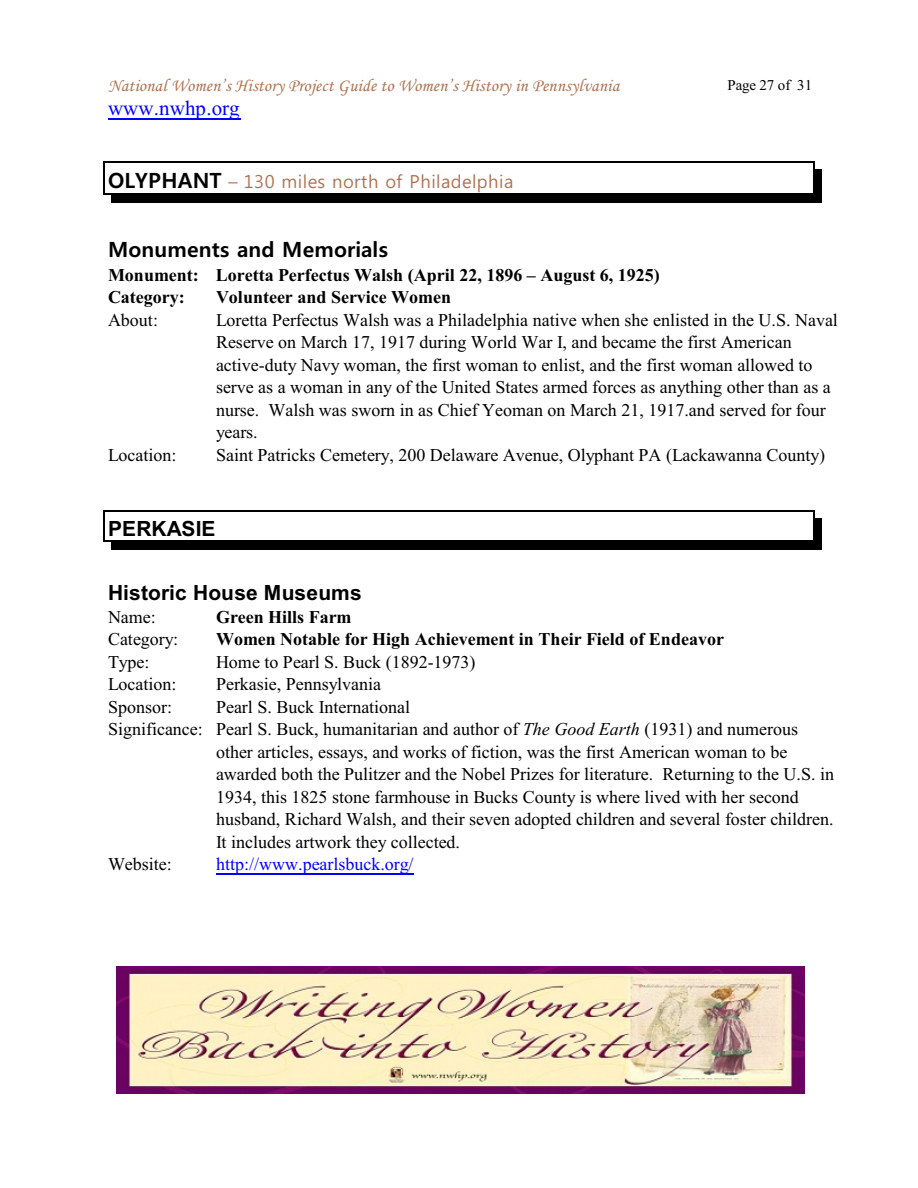
<style>
.page{position:relative;width:918px;height:1188px;background:#fff}
.page>*{position:absolute;margin:0;border:0;box-sizing:border-box;transform-origin:0 0}
.t1{font:700 21px "Arial";letter-spacing:.01em;color:#000}
.t2{font:700 21px "Malgun Gothic";letter-spacing:.01em;color:#000}
.t3{font:21px "Times New Roman";letter-spacing:.005em;color:#00f}
.t4{font:18px/22.5px "Times New Roman";color:#000}
.t5{font:700 18px/22.5px "Times New Roman";color:#000}
.t6{font:italic 18px "Monotype Corsiva";letter-spacing:.01em;color:#b0704f}
.t7{font:italic 18px "Malgun Gothic";letter-spacing:.025em;color:#b0704f}
.t8{font:18px "Times New Roman";color:#00f}
.t9{font:15px "Times New Roman";letter-spacing:-.01em;color:#000}
.s1{font-weight:700;font-style:normal;font-size:21px;color:#000}
.s2{font-style:italic}
</style>
<div class="page">
<hr style="left:108px;top:118px;width:132px;height:1px;background:#00f">
<hr style="left:104px;top:161px;width:1px;height:34px;background:#000">
<hr style="left:813px;top:161px;width:1px;height:34px;background:#000">
<hr style="left:104px;top:161px;width:710px;height:1px;background:#000">
<hr style="left:104px;top:194px;width:710px;height:1px;background:#000">
<div style="left:814px;top:169px;width:8px;height:34px;background:#000"></div>
<div style="left:111px;top:195px;width:711px;height:8px;background:#000"></div>
<hr style="left:104px;top:510px;width:1px;height:31px;background:#000">
<hr style="left:813px;top:510px;width:1px;height:31px;background:#000">
<hr style="left:104px;top:510px;width:710px;height:1px;background:#000">
<hr style="left:104px;top:541px;width:710px;height:1px;background:#000">
<div style="left:814px;top:518px;width:8px;height:31px;background:#000"></div>
<div style="left:111px;top:542px;width:711px;height:7px;background:#000"></div>
<hr style="left:216px;top:873px;width:198px;height:1px;background:#00f">
<img style="left:116px;top:966px;width:689px;height:127px">
<p class="t6" style="left:108px;top:79px;width:513px">National Women’s History Project Guide to Women’s History in Pennsylvania</p>
<p class="t3" style="left:108px;top:100px;width:133px">www.nwhp.org</p>
<p class="t7" style="left:108px;top:174px;width:407px"><span class="s1">OLYPHANT</span> – 130 miles north of Philadelphia</p>
<p class="t2" style="left:108px;top:240px;width:282px">Monuments and Memorials</p>
<p class="t5" style="left:108px;top:265px;width:553px">Monument: Loretta Perfectus Walsh (April 22, 1896 – August 6, 1925)<br>Category:</p>
<p class="t5" style="left:216px;top:288px;width:237px">Volunteer and Service Women</p>
<p class="t9" style="left:728px;top:80px;width:86px">Page 27 of 31</p>
<p class="t4" style="left:108px;top:310px;width:52px">About:</p>
<p class="t4" style="left:216px;top:310px;width:623px">Loretta Perfectus Walsh was a Philadelphia native when she enlisted in the U.S. Naval Reserve on March 17, 1917 during World War I, and became the first American active-duty Navy woman, the first woman to enlist, and the first woman allowed to serve as a woman in any of the United States armed forces as anything other than as a nurse. Walsh was sworn in as Chief Yeoman on March 21, 1917.and served for four years.</p>
<p class="t4" style="left:108px;top:445px;width:70px">Location:</p>
<p class="t4" style="left:216px;top:445px;width:611px">Saint Patricks Cemetery, 200 Delaware Avenue, Olyphant PA (Lackawanna County)</p>
<p class="t1" style="left:108px;top:521px;width:109px">PERKASIE</p>
<p class="t1" style="left:108px;top:585px;width:255px">Historic House Museums</p>
<p class="t4" style="left:108px;top:607px;width:49px">Name:</p>
<p class="t5" style="left:216px;top:607px;width:137px">Green Hills Farm</p>
<p class="t4" style="left:108px;top:630px;width:72px">Category:</p>
<p class="t5" style="left:216px;top:630px;width:510px">Women Notable for High Achievement in Their Field of Endeavor</p>
<p class="t4" style="left:108px;top:652px;width:43px">Type:</p>
<p class="t4" style="left:216px;top:652px;width:261px">Home to Pearl S. Buck (1892-1973)</p>
<p class="t4" style="left:108px;top:675px;width:70px">Location:</p>
<p class="t4" style="left:216px;top:675px;width:167px">Perkasie, Pennsylvania</p>
<p class="t4" style="left:108px;top:697px;width:66px">Sponsor:</p>
<p class="t4" style="left:216px;top:697px;width:196px">Pearl S. Buck International</p>
<p class="t4" style="left:108px;top:720px;width:692px">Significance: Pearl S. Buck, humanitarian and author of <span class="s2">The Good Earth</span> (1931) and numerous</p>
<p class="t4" style="left:216px;top:742px;width:573px">other articles, essays, and works of fiction, was the first American woman to be</p>
<p class="t4" style="left:216px;top:765px;width:620px">awarded both the Pulitzer and the Nobel Prizes for literature. Returning to the U.S. in</p>
<p class="t4" style="left:216px;top:787px;width:584px">1934, this 1825 stone farmhouse in Bucks County is where lived with her second</p>
<p class="t4" style="left:216px;top:810px;width:619px">husband, Richard Walsh, and their seven adopted children and several foster children.</p>
<p class="t4" style="left:216px;top:832px;width:246px">It includes artwork they collected.</p>
<p class="t4" style="left:108px;top:855px;width:65px">Website:</p>
<p class="t8" style="left:216px;top:858px;width:199px">http://www.pearlsbuck.org/</p>
</div>
